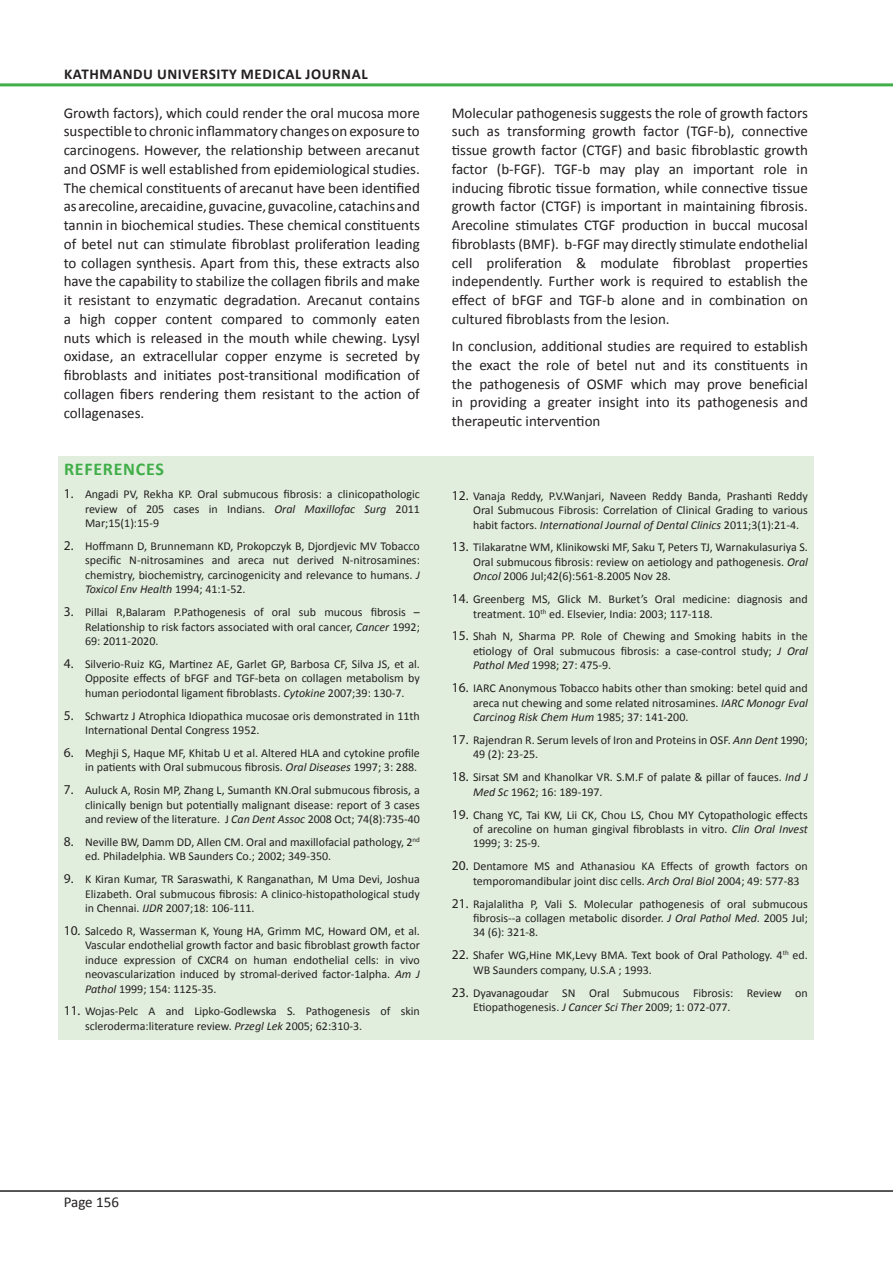
<style>
.page{position:relative;width:893px;height:1263px;background:#fff}
.page>*{position:absolute;margin:0;border:0;box-sizing:border-box;transform-origin:0 0}
.Normal_Text{font:700 18px "Calibri";letter-spacing:.04em;color:#40ae49}
.Normal_Text-2{font:15px/18.8px "Calibri";color:#231f20;text-align:justify}
.t1{font:700 15px "Calibri";letter-spacing:.04em;color:#231f20}
.Refrence_Text{font:12px/14.4px "Calibri";color:#231f20;text-align:justify}
.s1{font-family:"Myriad Pro";font-size:13.5px}
.s2{font-style:italic}
</style>
<div class="page">
<hr style="left:0;top:1190px;width:893px;height:2px;background:#231f20">
<hr style="left:0;top:83px;width:893px;height:3px;background:#40ae49">
<div style="left:58px;top:456px;width:755px;height:584px;background:#e1eedd"></div>
<p class="t1" style="left:64px;top:64px;width:305px">KATHMANDU UNIVERSITY MEDICAL JOURNAL</p>
<p class="Normal_Text-2" style="left:64px;top:103px;width:358px">Growth factors), which could render the oral mucosa more suspectible to chronic inflammatory changes on exposure to carcinogens. However, the relationship between arecanut and OSMF is well established from epidemiological studies.<br>The chemical constituents of arecanut have been identified as arecoline, arecaidine, guvacine, guvacoline, catachins and tannin in biochemical studies. These chemical constituents of betel nut can stimulate fibroblast proliferation leading to collagen synthesis. Apart from this, these extracts also have the capability to stabilize the collagen fibrils and make it resistant to enzymatic degradation. Arecanut contains a high copper content compared to commonly eaten nuts which is released in the mouth while chewing. Lysyl oxidase, an extracellular copper enzyme is secreted by fibroblasts and initiates post-transitional modification of collagen fibers rendering them resistant to the action of collagenases.</p>
<p class="Normal_Text-2" style="left:452px;top:103px;width:358px">Molecular pathogenesis suggests the role of growth factors such as transforming growth factor (TGF-b), connective tissue growth factor (CTGF) and basic fibroblastic growth factor (b-FGF). TGF-b may play an important role in inducing fibrotic tissue formation, while connective tissue growth factor (CTGF) is important in maintaining fibrosis.<br>Arecoline stimulates CTGF production in buccal mucosal fibroblasts (BMF). b-FGF may directly stimulate endothelial cell proliferation &amp; modulate fibroblast properties independently. Further work is required to establish the effect of bFGF and TGF-b alone and in combination on cultured fibroblasts from the lesion.</p>
<p class="Normal_Text-2" style="left:452px;top:337px;width:358px">In conclusion, additional studies are required to establish the exact the role of betel nut and its constituents in the pathogenesis of OSMF which may prove beneficial in providing a greater insight into its pathogenesis and therapeutic intervention</p>
<p class="Normal_Text" style="left:64px;top:458px;width:101px">REFERENCES</p>
<p class="Refrence_Text" style="left:85px;top:487px;width:336px;text-indent:-21px"><span class="s1">1.</span> Angadi PV, Rekha KP. Oral submucous fibrosis: a clinicopathologic review of 205 cases in Indians. <span class="s2">Oral Maxillofac Surg</span> 2011<br>Mar;15(1):15-9</p>
<p class="Refrence_Text" style="left:85px;top:539px;width:336px;text-indent:-21px"><span class="s1">2.</span> Hoffmann D, Brunnemann KD, Prokopczyk B, Djordjevic MV Tobacco specific N-nitrosamines and areca nut derived N-nitrosamines: chemistry, biochemistry, carcinogenicity and relevance to humans. <span class="s2">J Toxicol Env Health</span> 1994; 41:1-52.</p>
<p class="Refrence_Text" style="left:85px;top:605px;width:336px;text-indent:-21px"><span class="s1">3.</span> Pillai R,Balaram P.Pathogenesis of oral sub mucous fibrosis – Relationship to risk factors associated with oral cancer, <span class="s2">Cancer</span> 1992; 69: 2011-2020.</p>
<p class="Refrence_Text" style="left:85px;top:657px;width:336px;text-indent:-21px"><span class="s1">4.</span> Silverio-Ruiz KG, Martinez AE, Garlet GP, Barbosa CF, Silva JS, et al.<br>Opposite effects of bFGF and TGF-beta on collagen metabolism by human periodontal ligament fibroblasts. <span class="s2">Cytokine</span> 2007;39: 130-7.</p>
<p class="Refrence_Text" style="left:85px;top:708px;width:336px;text-indent:-21px"><span class="s1">5.</span> Schwartz J Atrophica Idiopathica mucosae oris demonstrated in 11th<br>International Dental Congress 1952.</p>
<p class="Refrence_Text" style="left:64px;top:746px;width:358px;text-align:right"><span class="s1">6.</span> Meghji S, Haque MF, Khitab U et al. Altered HLA and cytokine profile in patients with Oral submucous fibrosis. <span class="s2">Oral Diseases</span> 1997; 3: 288.</p>
<p class="Refrence_Text" style="left:85px;top:783px;width:336px;text-indent:-21px"><span class="s1">7.</span> Auluck A, Rosin MP, Zhang L, Sumanth KN.Oral submucous fibrosis, a clinically benign but potentially malignant disease: report of 3 cases and review of the literature. J <span class="s2">Can Dent Assoc</span> 2008 Oct; 74(8):735-40</p>
<p class="Refrence_Text" style="left:85px;top:835px;width:336px;text-indent:-21px"><span class="s1">8.</span> Neville BW, Damm DD, Allen CM. Oral and maxillofacial pathology, 2<sup>nd </sup>ed. Philadelphia. WB Saunders Co.; 2002; 349-350.</p>
<p class="Refrence_Text" style="left:85px;top:872px;width:336px;text-indent:-21px"><span class="s1">9.</span> K Kiran Kumar, TR Saraswathi, K Ranganathan, M Uma Devi, Joshua Elizabeth. Oral submucous fibrosis: A clinico-histopathological study in Chennai. <span class="s2">IJDR</span> 2007;18: 106-111.</p>
<p class="Refrence_Text" style="left:85px;top:924px;width:336px;text-indent:-21px"><span class="s1">10.</span> Salcedo R, Wasserman K, Young HA, Grimm MC, Howard OM, et al.<br>Vascular endothelial growth factor and basic fibroblast growth factor induce expression of CXCR4 on human endothelial cells: in vivo neovascularization induced by stromal-derived factor-1alpha. <span class="s2">Am J Pathol</span> 1999; 154: 1125-35.</p>
<p class="Refrence_Text" style="left:85px;top:1004px;width:336px;text-indent:-21px"><span class="s1">11.</span> Wojas-Pelc A and Lipko-Godlewska S. Pathogenesis of skin scleroderma:literature review. <span class="s2">Przegl Lek</span> 2005; 62:310-3.</p>
<p class="Refrence_Text" style="left:473px;top:489px;width:336px;text-indent:-21px"><span class="s1">12.</span> Vanaja Reddy, P.V.Wanjari, Naveen Reddy Banda, Prashanti Reddy Oral Submucous Fibrosis: Correlation of Clinical Grading to various habit factors. <span class="s2">International Journal of Dental Clinics</span> 2011;3(1):21-4.</p>
<p class="Refrence_Text" style="left:473px;top:540px;width:336px;text-indent:-21px"><span class="s1">13.</span> Tilakaratne WM, Klinikowski MF, Saku T, Peters TJ, Warnakulasuriya S.<br>Oral submucous fibrosis: review on aetiology and pathogenesis. <span class="s2">Oral Oncol</span> 2006 Jul;42(6):561-8.2005 Nov 28.</p>
<p class="Refrence_Text" style="left:473px;top:592px;width:336px;text-indent:-21px"><span class="s1">14.</span> Greenberg MS, Glick M. Burket’s Oral medicine: diagnosis and treatment. 10<sup>th</sup> ed. Elsevier, India: 2003; 117-118.</p>
<p class="Refrence_Text" style="left:473px;top:629px;width:336px;text-indent:-21px"><span class="s1">15.</span> Shah N, Sharma PP. Role of Chewing and Smoking habits in the etiology of Oral submucous fibrosis: a case-control study; <span class="s2">J Oral Pathol Med</span> 1998; 27: 475-9.</p>
<p class="Refrence_Text" style="left:473px;top:681px;width:336px;text-indent:-21px"><span class="s1">16.</span> IARC Anonymous Tobacco habits other than smoking: betel quid and areca nut chewing and some related nitrosamines. <span class="s2">IARC Monogr Eval Carcinog Risk Chem Hum</span> 1985; 37: 141-200.</p>
<p class="Refrence_Text" style="left:473px;top:733px;width:336px;text-indent:-21px"><span class="s1">17.</span> Rajendran R. Serum levels of Iron and Proteins in OSF. <span class="s2">Ann Dent</span> 1990;<br>49 (2): 23-25.</p>
<p class="Refrence_Text" style="left:473px;top:770px;width:336px;text-indent:-21px"><span class="s1">18.</span> Sirsat SM and Khanolkar VR. S.M.F of palate &amp; pillar of fauces. <span class="s2">Ind J<br>Med Sc</span> 1962; 16: 189-197.</p>
<p class="Refrence_Text" style="left:473px;top:807px;width:336px;text-indent:-21px"><span class="s1">19.</span> Chang YC, Tai KW, Lii CK, Chou LS, Chou MY Cytopathologic effects of arecoline on human gingival fibroblasts in vitro. <span class="s2">Clin Oral Invest </span>1999; 3: 25-9.</p>
<p class="Refrence_Text" style="left:473px;top:859px;width:336px;text-indent:-21px"><span class="s1">20.</span> Dentamore MS and Athanasiou KA Effects of growth factors on temporomandibular joint disc cells. <span class="s2">Arch Oral Biol</span> 2004; 49: 577-83</p>
<p class="Refrence_Text" style="left:473px;top:896px;width:336px;text-indent:-21px"><span class="s1">21.</span> Rajalalitha P, Vali S. Molecular pathogenesis of oral submucous fibrosis--a collagen metabolic disorder. <span class="s2">J Oral Pathol Med</span>. 2005 Jul; 34 (6): 321-8.</p>
<p class="Refrence_Text" style="left:473px;top:948px;width:336px;text-indent:-21px"><span class="s1">22.</span> Shafer WG,Hine MK,Levy BMA. Text book of Oral Pathology. 4<sup>th</sup> ed.<br>WB Saunders company, U.S.A ; 1993.</p>
<p class="Refrence_Text" style="left:473px;top:985px;width:336px;text-indent:-21px"><span class="s1">23.</span> Dyavanagoudar SN Oral Submucous Fibrosis: Review on<br>Etiopathogenesis. <span class="s2">J Cancer Sci Ther</span> 2009; 1: 072-077.</p>
<p class="Normal_Text-2" style="left:64px;top:1193px;width:57px">Page 156</p>
</div>
